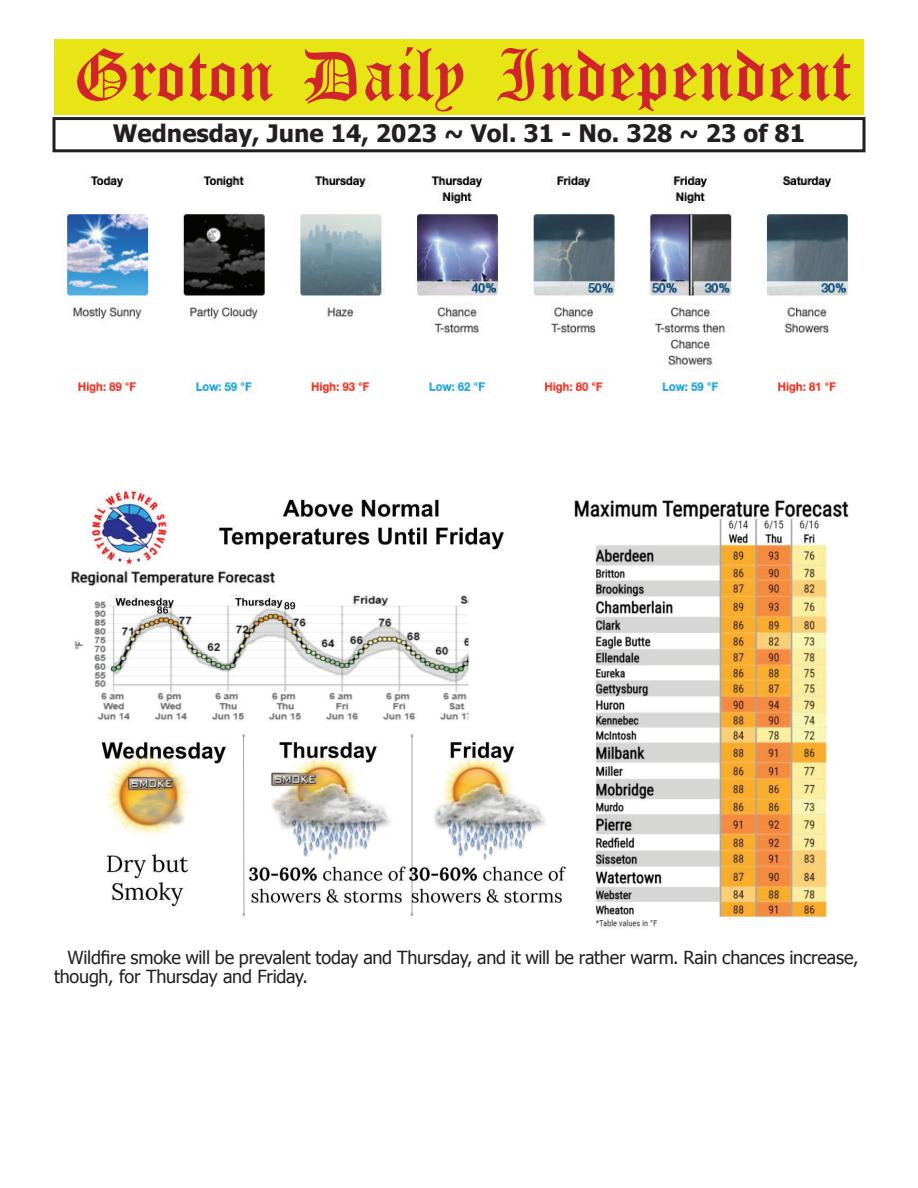
<style>
.page{position:relative;width:918px;height:1188px;background:#fff}
.page>*{position:absolute;margin:0;border:0;box-sizing:border-box;transform-origin:0 0}
.t1{font:54px "Old English Five";color:#d1232a}
.t2{font:700 24px "Tahoma";color:#231f20}
.t3{font:18px/19.5px "Tahoma";letter-spacing:-.015em;color:#231f20}
</style>
<div class="page">
<div style="left:52px;top:117px;width:814px;height:35px;border:3px solid #231f20"></div>
<div style="left:54px;top:40px;width:810px;height:75px;background:#e7e515"></div>
<img style="left:62px;top:175px;width:788px;height:219px">
<img style="left:71px;top:490px;width:778px;height:438px">
<h1 class="t1" style="left:73px;top:50px;width:779px">Groton Daily Independent</h1>
<h2 class="t2" style="left:113px;top:116px;width:694px">Wednesday, June 14, 2023 ~ Vol. 31 - No. 328 ~ 23 of 81</h2>
<p class="t3" style="left:54px;top:947px;width:806px;text-indent:14px">Wildfire smoke will be prevalent today and Thursday, and it will be rather warm. Rain chances increase, though, for Thursday and Friday.</p>
</div>
